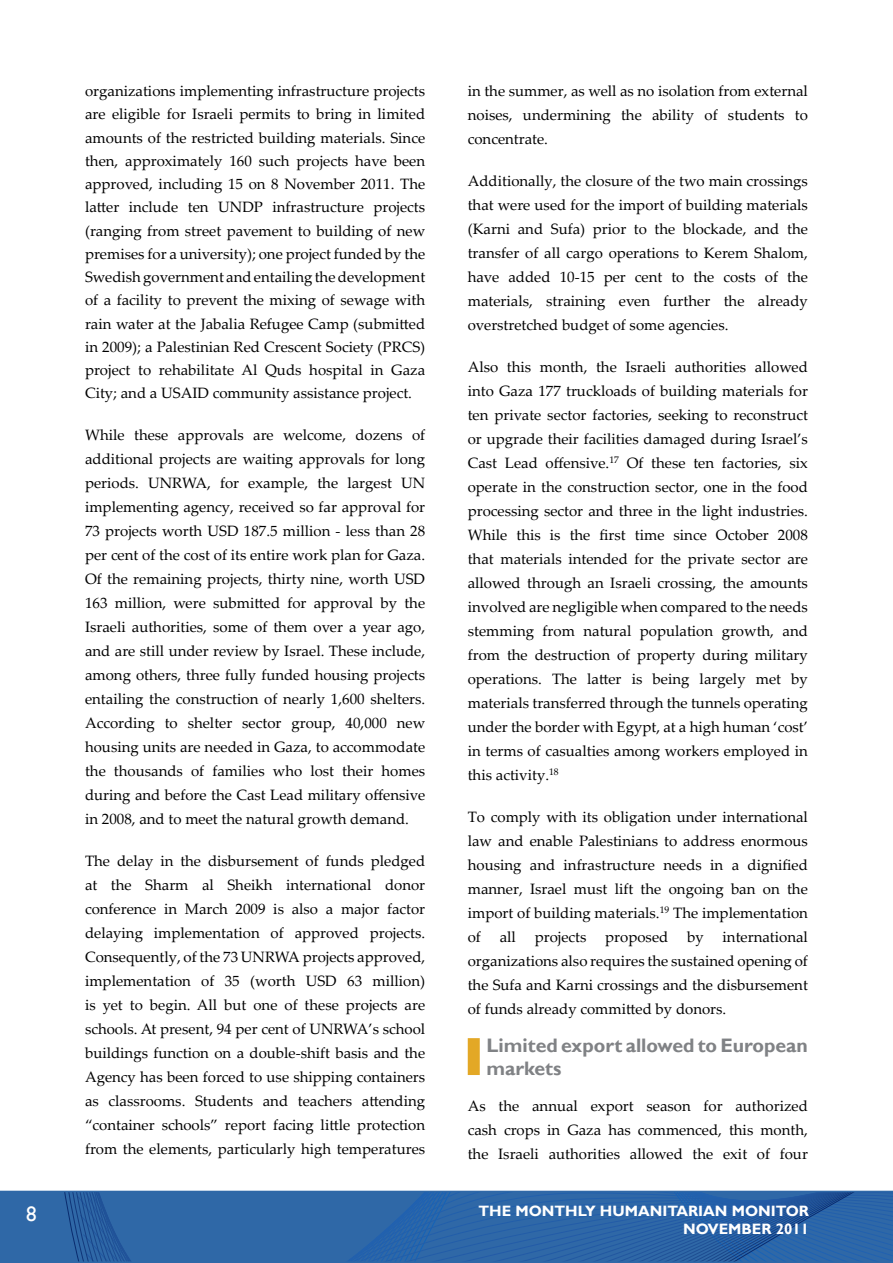
<style>
.page{position:relative;width:893px;height:1263px;background:#fff}
.page>*{position:absolute;margin:0;border:0;box-sizing:border-box;transform-origin:0 0}
.t1{font:21px "Gill Sans";color:#fff}
.t2{font:700 19.5px/23.4px "Gill Sans";color:#808285}
.t3{font:15px/24px "Palatino Linotype";color:#000;text-align:justify}
.t4{font:700 15px/18px "Gill Sans";color:#fff;text-align:right}
</style>
<div class="page">
<svg style="left:0;top:1191px;width:893px;height:72px;background:#2b64a5"></svg>
<div style="left:468px;top:1038px;width:12px;height:37px;background:#e3a826"></div>
<h1 class="t1" style="left:26px;top:1201px;width:12px">8</h1>
<p class="t3" style="left:85px;top:79px;width:342px;line-height:23.2px">organizations implementing infrastructure projects are eligible for Israeli permits to bring in limited amounts of the restricted building materials. Since then, approximately 160 such projects have been approved, including 15 on 8 November 2011. The latter include ten UNDP infrastructure projects (ranging from street pavement to building of new premises for a university); one project funded by the Swedish government and entailing the development of a facility to prevent the mixing of sewage with rain water at the Jabalia Refugee Camp (submitted in 2009); a Palestinian Red Crescent Society (PRCS) project to rehabilitate Al Quds hospital in Gaza City; and a USAID community assistance project.</p>
<p class="t3" style="left:85px;top:423px;width:342px">While these approvals are welcome, dozens of additional projects are waiting approvals for long periods. UNRWA, for example, the largest UN implementing agency, received so far approval for 73 projects worth USD 187.5 million - less than 28 per cent of the cost of its entire work plan for Gaza.<br>Of the remaining projects, thirty nine, worth USD 163 million, were submitted for approval by the Israeli authorities, some of them over a year ago, and are still under review by Israel. These include, among others, three fully funded housing projects entailing the construction of nearly 1,600 shelters.<br>According to shelter sector group, 40,000 new housing units are needed in Gaza, to accommodate the thousands of families who lost their homes during and before the Cast Lead military offensive in 2008, and to meet the natural growth demand.</p>
<p class="t3" style="left:85px;top:849px;width:342px">The delay in the disbursement of funds pledged at the Sharm al Sheikh international donor conference in March 2009 is also a major factor delaying implementation of approved projects.<br>Consequently, of the 73 UNRWA projects approved, implementation of 35 (worth USD 63 million) is yet to begin. All but one of these projects are schools. At present, 94 per cent of UNRWA’s school buildings function on a double-shift basis and the Agency has been forced to use shipping containers as classrooms. Students and teachers attending “container schools” report facing little protection from the elements, particularly high temperatures</p>
<p class="t3" style="left:468px;top:78px;width:342px">in the summer, as well as no isolation from external noises, undermining the ability of students to concentrate.</p>
<p class="t3" style="left:468px;top:168px;width:342px">Additionally, the closure of the two main crossings that were used for the import of building materials (Karni and Sufa) prior to the blockade, and the transfer of all cargo operations to Kerem Shalom, have added 10-15 per cent to the costs of the materials, straining even further the already overstretched budget of some agencies.</p>
<p class="t3" style="left:468px;top:354px;width:342px">Also this month, the Israeli authorities allowed into Gaza 177 truckloads of building materials for ten private sector factories, seeking to reconstruct or upgrade their facilities damaged during Israel’s Cast Lead offensive.<sup>17</sup> Of these ten factories, six operate in the construction sector, one in the food processing sector and three in the light industries.<br>While this is the first time since October 2008 that materials intended for the private sector are allowed through an Israeli crossing, the amounts involved are negligible when compared to the needs stemming from natural population growth, and from the destruction of property during military operations. The latter is being largely met by materials transferred through the tunnels operating under the border with Egypt, at a high human ‘cost’ in terms of casualties among workers employed in this activity.<sup>18</sup></p>
<p class="t3" style="left:468px;top:804px;width:342px">To comply with its obligation under international law and enable Palestinians to address enormous housing and infrastructure needs in a dignified manner, Israel must lift the ongoing ban on the import of building materials.<sup>19</sup> The implementation of</p>
<p class="t3" style="left:468px;top:924px;width:342px;text-indent:255px">international organizations also requires the sustained opening of the Sufa and Karni crossings and the disbursement of funds already committed by donors.</p>
<h2 class="t2" style="left:486px;top:1034px;width:323px">Limited export allowed to European markets</h2>
<p class="t3" style="left:468px;top:1093px;width:342px">As the annual export season for authorized cash crops in Gaza has commenced, this month, the Israeli authorities allowed the exit of four</p>
<p class="t3" style="left:500px;top:924px;width:18px">all</p>
<p class="t3" style="left:535px;top:924px;width:53px">projects</p>
<p class="t3" style="left:605px;top:924px;width:65px">proposed</p>
<p class="t3" style="left:687px;top:924px;width:18px">by</p>
<p class="t4" style="left:478px;top:1203px;width:332px">The Monthly Humanitarian Monitor<br>November 2011</p>
</div>
